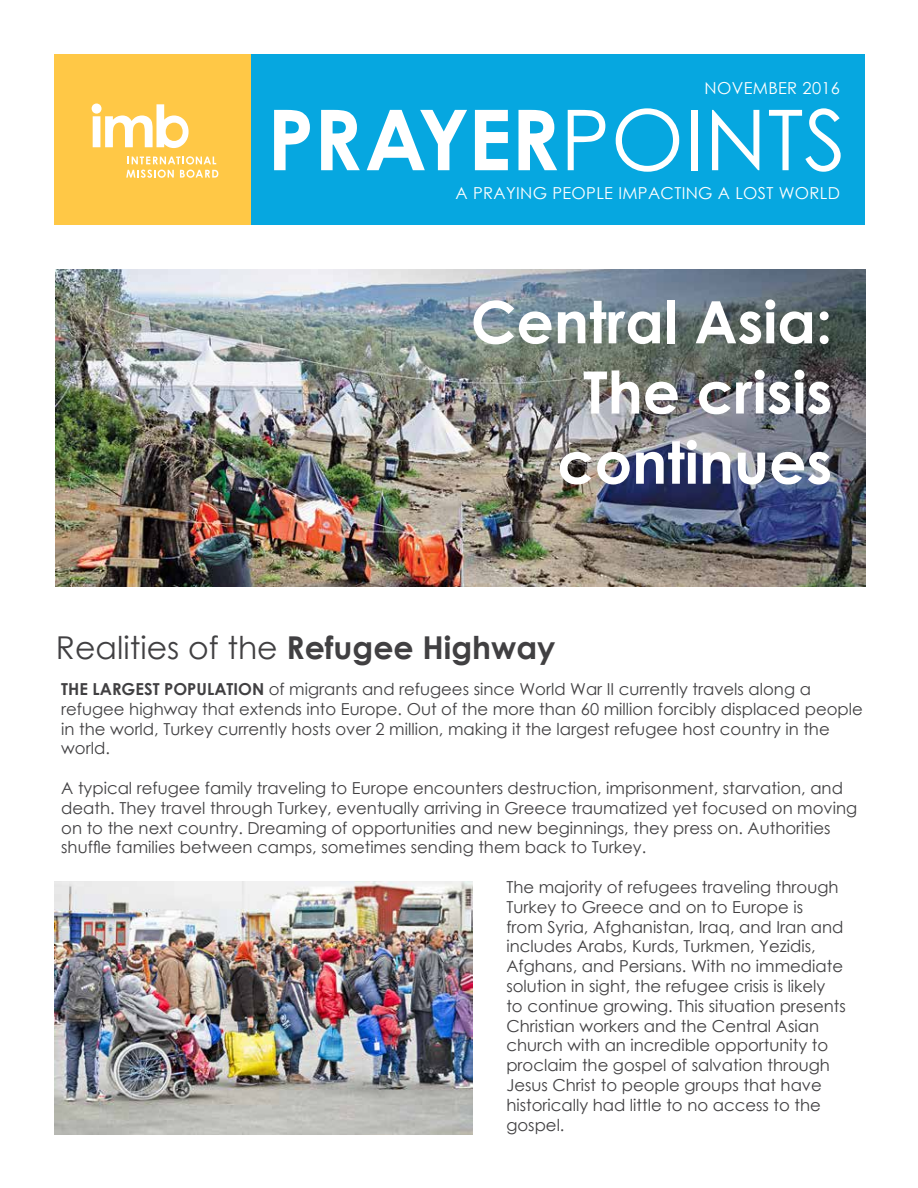
<style>
.page{position:relative;width:918px;height:1188px;background:#fff}
.page>*{position:absolute;margin:0;border:0;box-sizing:border-box;transform-origin:0 0}
.t1{font:700 84px "Century Gothic";letter-spacing:-.01em;color:#fff}
.t2{font:700 58.5px/70.2px "Century Gothic";color:#fff;text-align:right}
.t3{font:31.5px "Century Gothic";color:#414042}
.t4{font:16.5px/19.8px "Century Gothic";color:#414042}
.t5{font:16.5px "Century Gothic";letter-spacing:.02em;color:#fff}
.s1{font-weight:400}
.s2{font-weight:700}
</style>
<div class="page">
<div style="left:251px;top:55px;width:614px;height:170px;background:#06a7e0"></div>
<svg style="left:55px;top:55px;width:196px;height:170px;background:#ffcc53"></svg>
<img style="left:55px;top:269px;width:810px;height:318px">
<img style="left:54px;top:881px;width:419px;height:254px">
<p class="t5" style="left:705px;top:76px;width:137px">NOVEMBER 2016</p>
<h1 class="t1" style="left:267px;top:76px;width:580px">PRAYER<span class="s1">POINTS</span></h1>
<p class="t5" style="left:456px;top:181px;width:386px">A PRAYING PEOPLE IMPACTING A LOST WORLD</p>
<h2 class="t2" style="left:471px;top:284px;width:363px">Central Asia:<br>The crisis continues</h2>
<h3 class="t3" style="left:56px;top:625px;width:501px">Realities of the <span class="s2">Refugee Highway</span></h3>
<p class="t4" style="left:61px;top:679px;width:803px"><span class="s2">THE LARGEST POPULATION</span> of migrants and refugees since World War II currently travels along a refugee highway that extends into Europe. Out of the more than 60 million forcibly displaced people in the world, Turkey currently hosts over 2 million, making it the largest refugee host country in the world.</p>
<p class="t4" style="left:61px;top:778px;width:797px">A typical refugee family traveling to Europe encounters destruction, imprisonment, starvation, and death. They travel through Turkey, eventually arriving in Greece traumatized yet focused on moving on to the next country. Dreaming of opportunities and new beginnings, they press on. Authorities shuffle families between camps, sometimes sending them back to Turkey.</p>
<p class="t4" style="left:506px;top:877px;width:341px">The majority of refugees traveling through Turkey to Greece and on to Europe is<br>from Syria, Afghanistan, Iraq, and Iran and includes Arabs, Kurds, Turkmen, Yezidis, Afghans, and Persians. With no immediate solution in sight, the refugee crisis is likely to continue growing. This situation presents Christian workers and the Central Asian church with an incredible opportunity to proclaim the gospel of salvation through Jesus Christ to people groups that have historically had little to no access to the gospel.</p>
</div>
